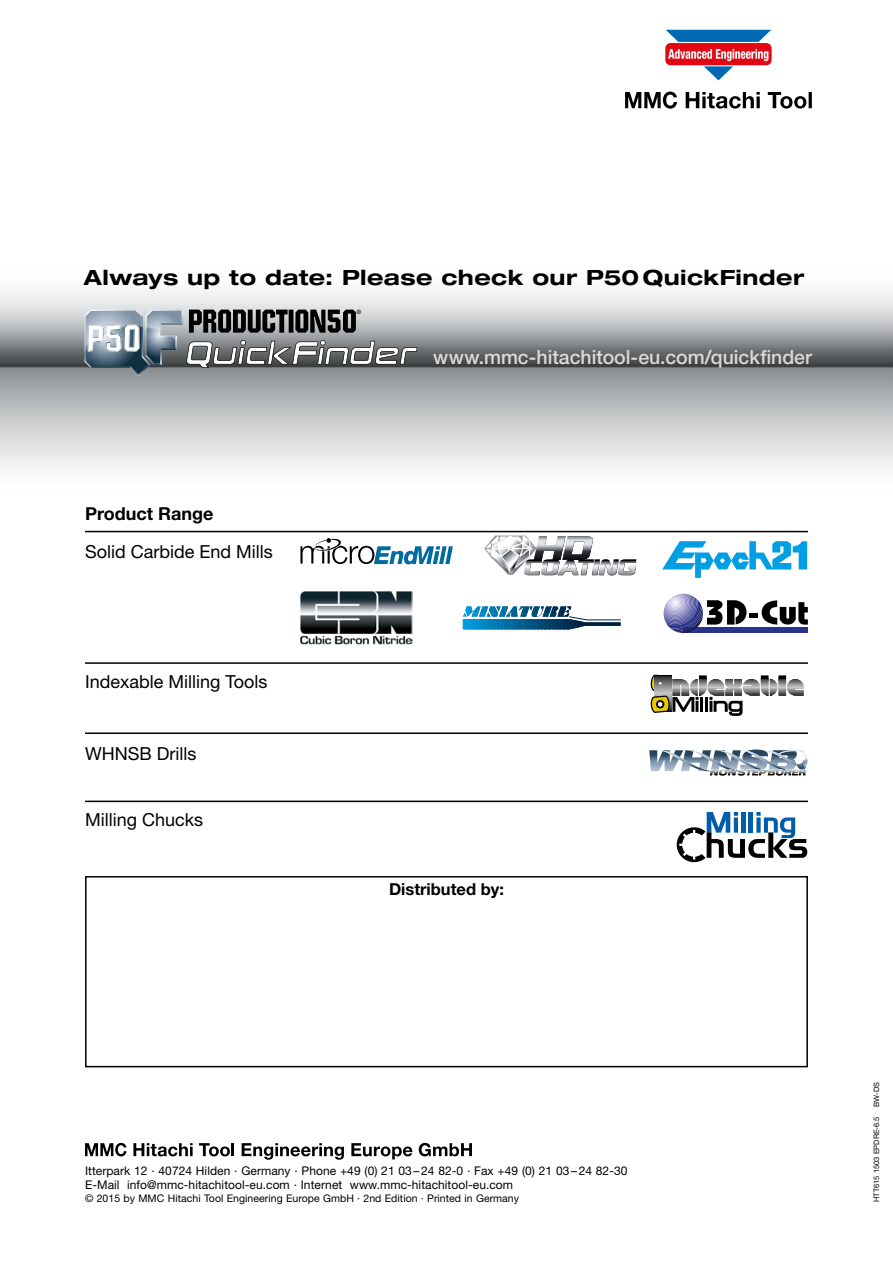
<style>
.page{position:relative;width:893px;height:1263px;background:#fff}
.page>*{position:absolute;margin:0;border:0;box-sizing:border-box;transform-origin:0 0}
.t1{font:700 expanded 21px "Helvetica Neue LT";letter-spacing:.02em;color:#000}
.t2{font:500 19.5px "Helvetica Neue LT";color:#dadada}
.t3{font:18px "Helvetica Neue LT";color:#000}
.t4{font:700 18px "Helvetica Neue LT";color:#000}
.t5{font:700 16.5px "Helvetica Neue LT";color:#000}
.t6{font:12px/14.4px "Helvetica Neue LT";letter-spacing:.005em;color:#000}
.t7{font:10.5px "Helvetica Neue LT";letter-spacing:.005em;color:#000}
.t8{font:7.5px "Helvetica Neue LT";color:#000}
.t9{font:500 6px "Helvetica Neue LT";color:#000}
</style>
<div class="page">
<div style="left:85px;top:876px;width:723px;height:191px;border:2px solid #000"></div>
<hr style="left:85px;top:531px;width:723px;height:1px;background:#000">
<svg style="left:662px;top:541px;width:145px;height:37px"></svg>
<svg style="left:463px;top:606px;width:158px;height:23px"></svg>
<svg style="left:762px;top:600px;width:46px;height:25px"></svg>
<div style="left:683px;top:628px;width:125px;height:5px;background:#28348b"></div>
<div style="left:749px;top:613px;width:9px;height:5px;background:#000"></div>
<svg style="left:664px;top:594px;width:82px;height:39px"></svg>
<hr style="left:700px;top:697px;width:3px;height:15px;background:#000">
<hr style="left:705px;top:697px;width:3px;height:15px;background:#000">
<svg style="left:709px;top:697px;width:33px;height:19px"></svg>
<svg style="left:651px;top:674px;width:47px;height:39px"></svg>
<hr style="left:672px;top:675px;width:132px;height:3px;background:#000">
<hr style="left:672px;top:678px;width:132px;height:1px;background:#000">
<hr style="left:672px;top:679px;width:132px;height:1px;background:#3a3a39">
<hr style="left:672px;top:680px;width:132px;height:1px;background:#545453">
<hr style="left:672px;top:681px;width:132px;height:1px;background:#605f5f">
<hr style="left:672px;top:682px;width:132px;height:1px;background:#767675">
<hr style="left:672px;top:683px;width:132px;height:1px;background:#8c8c8b">
<hr style="left:672px;top:684px;width:132px;height:1px;background:#a0a09f">
<hr style="left:672px;top:685px;width:132px;height:1px;background:#aaa">
<hr style="left:672px;top:686px;width:132px;height:1px;background:#bdbdbd">
<hr style="left:672px;top:687px;width:132px;height:1px;background:#c6c6c6">
<hr style="left:672px;top:688px;width:132px;height:1px;background:#b3b2b2">
<hr style="left:672px;top:689px;width:132px;height:1px;background:#9d9d9c">
<hr style="left:672px;top:690px;width:132px;height:1px;background:#929292">
<hr style="left:672px;top:691px;width:132px;height:1px;background:#7c7b7b">
<hr style="left:672px;top:692px;width:132px;height:1px;background:#646363">
<hr style="left:672px;top:693px;width:132px;height:1px;background:#4a4a49">
<hr style="left:672px;top:694px;width:132px;height:1px;background:#3c3c3b">
<hr style="left:672px;top:695px;width:132px;height:1px;background:#000">
<hr style="left:85px;top:662px;width:723px;height:2px;background:#000">
<hr style="left:85px;top:732px;width:723px;height:2px;background:#000">
<hr style="left:85px;top:801px;width:723px;height:1px;background:#000">
<svg style="left:677px;top:812px;width:130px;height:50px"></svg>
<svg style="left:300px;top:538px;width:153px;height:26px"></svg>
<img style="left:300px;top:591px;width:112px;height:53px">
<svg style="left:485px;top:536px;width:151px;height:39px"></svg>
<svg style="left:649px;top:749px;width:159px;height:27px"></svg>
<img style="left:0;top:290px;width:893px;height:179px">
<img style="left:86px;top:507px;width:83px;height:1px">
<svg style="left:84px;top:310px;width:333px;height:66px;background:#81868a"></svg>
<svg style="left:85px;top:1143px;width:41px;height:13px"></svg>
<svg style="left:133px;top:1143px;width:60px;height:13px"></svg>
<svg style="left:199px;top:1143px;width:35px;height:13px"></svg>
<svg style="left:242px;top:1143px;width:102px;height:17px"></svg>
<svg style="left:351px;top:1143px;width:62px;height:16px"></svg>
<svg style="left:419px;top:1143px;width:53px;height:13px"></svg>
<svg style="left:625px;top:92px;width:187px;height:17px"></svg>
<svg style="left:666px;top:30px;width:105px;height:12px"></svg>
<div style="left:665px;top:43px;width:107px;height:22px;background:#e30613;border-radius:5px"></div>
<svg style="left:668px;top:49px;width:100px;height:31px"></svg>
<h1 class="t1" style="left:84px;top:264px;width:722px">Always up to date: Please check our P50 QuickFinder</h1>
<h3 class="t4" style="left:85px;top:503px;width:130px">Product Range</h3>
<h3 class="t3" style="left:85px;top:541px;width:189px">Solid Carbide End Mills</h3>
<h3 class="t3" style="left:85px;top:671px;width:184px">Indexable Milling Tools</h3>
<h3 class="t3" style="left:85px;top:742px;width:113px">WHNSB Drills</h3>
<h3 class="t3" style="left:85px;top:808px;width:120px">Milling Chucks</h3>
<p class="t9" style="left:357px;top:308px;width:6px">®</p>
<h2 class="t2" style="left:433px;top:346px;width:380px">www.mmc-hitachitool-eu.com/quickfinder</h2>
<h3 class="t5" style="left:389px;top:878px;width:116px">Distributed by:</h3>
<p class="t6" style="left:85px;top:1163px;width:544px">Itterpark 12 · 40724 Hilden · Germany · Phone +49 (0) 21 03 – 24 82-0 · Fax +49 (0) 21 03 – 24 82-30<br>E-Mail info@mmc-hitachitool-eu.com · Internet www.mmc-hitachitool-eu.com</p>
<p class="t7" style="left:85px;top:1191px;width:436px">© 2015 by MMC Hitachi Tool Engineering Europe GmbH · 2nd Edition · Printed in Germany</p>
<p class="t8" style="left:872px;top:1202px;width:121px;rotate:-90deg">HTT615 1503 EPDRE-6.5 BW-DS</p>
</div>
